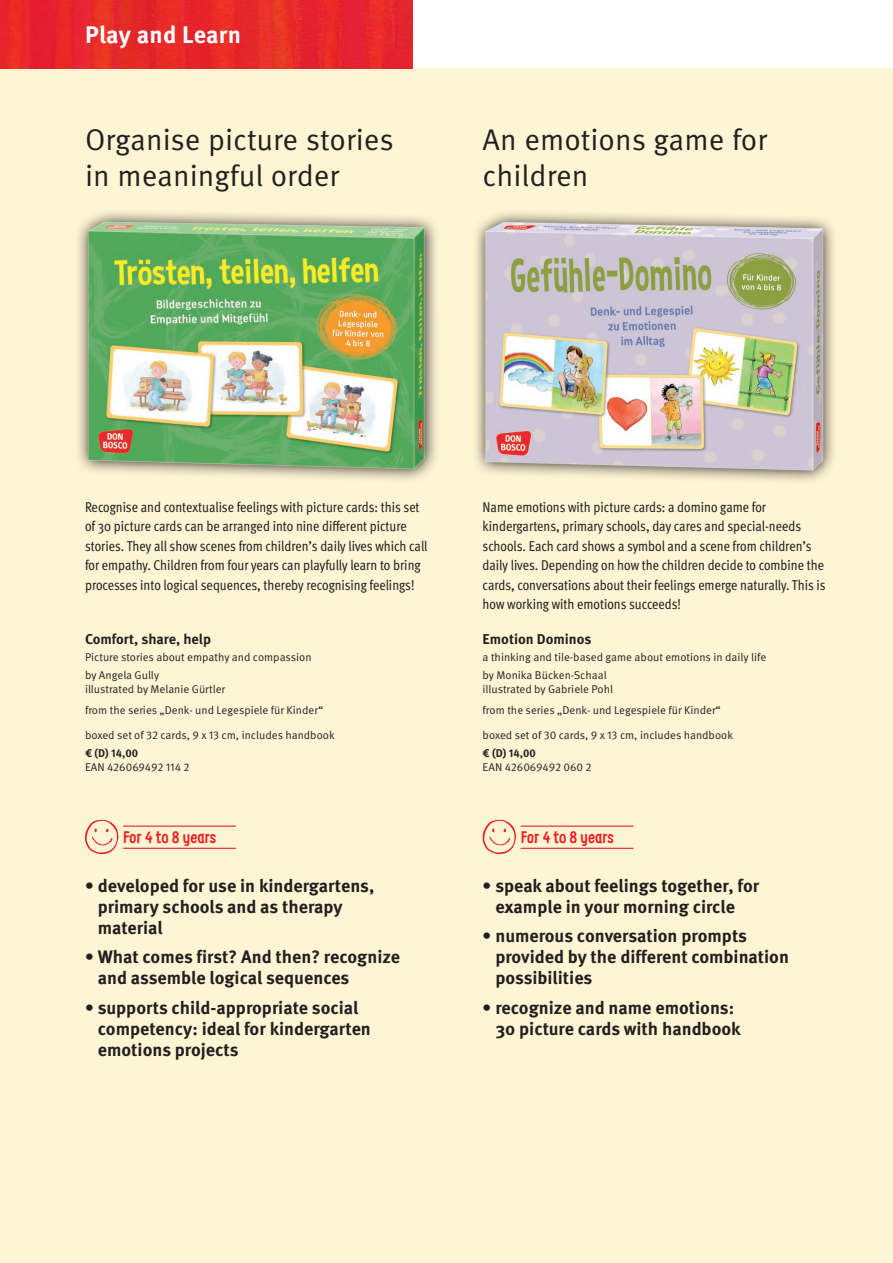
<style>
.page{position:relative;width:893px;height:1263px;background:#fff}
.page>*{position:absolute;margin:0;border:0;box-sizing:border-box;transform-origin:0 0}
.Headline_klein{font:30px/36px "Meta OT Norm";color:#231f20}
.t1{font:700 24px "Meta OT";letter-spacing:.01em;color:#fff}
.t2{font:700 18px/21px "Meta OT";color:#231f20}
.t3{font:700 16.5px "Supernettcn";color:#ee1d23}
.t4{font:condensed 14.25px/19.5px "Meta OT";color:#231f20}
.Titel{font:700 14.25px "Meta OT";color:#231f20}
.Untertitel{font:11.25px "Meta OT Norm";color:#231f20}
.Autor{font:11.25px "Meta OT Norm";color:#231f20}
.Reihe{font:11.25px "Meta OT Norm";color:#231f20}
.Ausstattung{font:11.25px "Meta OT Norm";color:#231f20}
.ISBN{font:11.25px "Meta OT Norm";color:#231f20}
.Preis{font:700 11.25px "Meta OT";color:#231f20}
</style>
<div class="page">
<div style="left:0;top:68px;width:893px;height:1195px;background:#fef5d5"></div>
<img style="left:0;top:0;width:412px;height:68px">
<svg style="left:78px;top:212px;width:358px;height:268px"></svg>
<img style="left:85px;top:219px;width:341px;height:252px">
<svg style="left:85px;top:820px;width:33px;height:34px"></svg>
<hr style="left:123px;top:825px;width:112px;height:2px;background:#ee1d23">
<hr style="left:123px;top:848px;width:112px;height:1px;background:#ee1d23">
<svg style="left:475px;top:212px;width:359px;height:269px"></svg>
<img style="left:483px;top:219px;width:340px;height:252px">
<svg style="left:483px;top:820px;width:33px;height:34px"></svg>
<hr style="left:521px;top:825px;width:112px;height:2px;background:#ee1d23">
<hr style="left:521px;top:848px;width:112px;height:1px;background:#ee1d23">
<h2 class="t1" style="left:85px;top:19px;width:157px">Play and Learn</h2>
<p class="Headline_klein" style="left:85px;top:122px;width:310px">Organise picture stories in meaningful order</p>
<p class="Headline_klein" style="left:483px;top:122px;width:286px">An emotions game for children</p>
<p class="t4" style="left:85px;top:496px;width:344px">Recognise and contextualise feelings with picture cards: this set of 30 picture cards can be arranged into nine different picture stories. They all show scenes from children’s daily lives which call for empathy. Children from four years can playfully learn to bring processes into logical sequences, thereby recognising feelings!</p>
<p class="Titel" style="left:85px;top:630px;width:128px">Comfort, share, help</p>
<p class="Untertitel" style="left:85px;top:651px;width:228px">Picture stories about empathy and compassion</p>
<p class="Autor" style="left:85px;top:668px;width:76px">by Angela Gully</p>
<p class="Autor" style="left:85px;top:682px;width:142px">illustrated by Melanie Gürtler</p>
<p class="Reihe" style="left:85px;top:703px;width:240px">from the series „Denk- und Legespiele für Kinder“</p>
<p class="Ausstattung" style="left:85px;top:729px;width:251px">boxed set of 32 cards, 9 x 13 cm, includes handbook</p>
<p class="Preis" style="left:85px;top:746px;width:55px">€ (D) 14,00</p>
<p class="ISBN" style="left:85px;top:760px;width:106px">EAN 426069492 114 2</p>
<p class="t3" style="left:123px;top:826px;width:95px">For 4 to 8 years</p>
<p class="t2" style="left:98px;top:875px;width:278px;text-indent:-13px">• developed for use in kindergartens, primary schools and as therapy material</p>
<p class="t2" style="left:98px;top:947px;width:304px;text-indent:-13px">• What comes first? And then? recognize and assemble logical sequences</p>
<p class="t2" style="left:98px;top:997px;width:275px;text-indent:-13px">• supports child-appropriate social competency: ideal for kindergarten emotions projects</p>
<p class="t4" style="left:483px;top:496px;width:344px">Name emotions with picture cards: a domino game for kindergartens, primary schools, day cares and special-needs schools. Each card shows a symbol and a scene from children’s daily lives. Depending on how the children decide to combine the cards, conversations about their feelings emerge naturally. This is how working with emotions succeeds!</p>
<p class="Titel" style="left:483px;top:630px;width:110px">Emotion Dominos</p>
<p class="Untertitel" style="left:483px;top:651px;width:285px">a thinking and tile-based game about emotions in daily life</p>
<p class="Autor" style="left:483px;top:668px;width:126px">by Monika Bücken-Schaal</p>
<p class="Autor" style="left:483px;top:682px;width:132px">illustrated by Gabriele Pohl</p>
<p class="Reihe" style="left:483px;top:703px;width:240px">from the series „Denk- und Legespiele für Kinder“</p>
<p class="Ausstattung" style="left:483px;top:729px;width:252px">boxed set of 30 cards, 9 x 13 cm, includes handbook</p>
<p class="Preis" style="left:483px;top:746px;width:55px">€ (D) 14,00</p>
<p class="ISBN" style="left:483px;top:760px;width:110px">EAN 426069492 060 2</p>
<p class="t3" style="left:521px;top:826px;width:95px">For 4 to 8 years</p>
<p class="t2" style="left:495px;top:875px;width:265px;text-indent:-13px">• speak about feelings together, for example in your morning circle</p>
<p class="t2" style="left:495px;top:926px;width:295px;text-indent:-13px">• numerous conversation prompts provided by the different combination possibilities</p>
<p class="t2" style="left:495px;top:997px;width:247px;text-indent:-13px">• recognize and name emotions:<br>30 picture cards with handbook</p>
</div>
